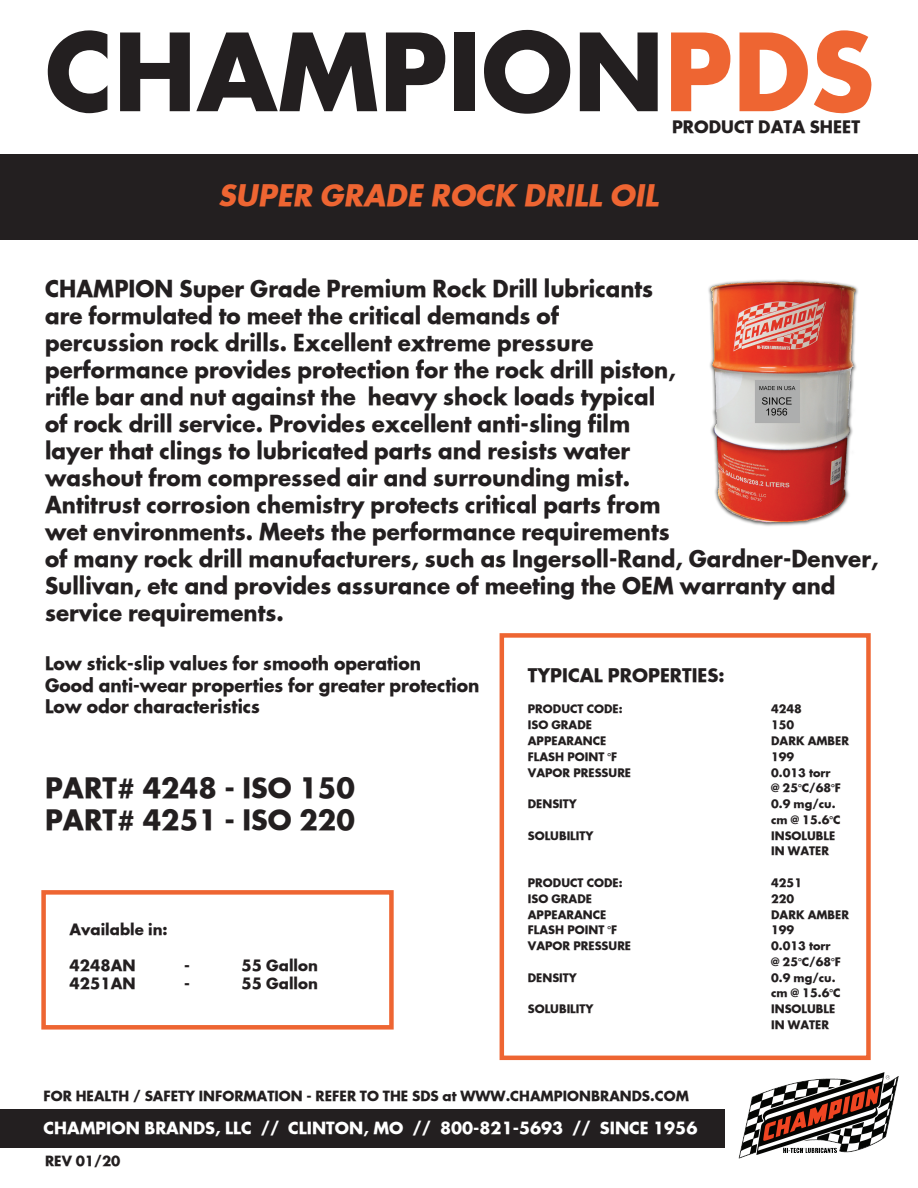
<style>
.page{position:relative;width:918px;height:1188px;background:#fff}
.page>*{position:absolute;margin:0;border:0;box-sizing:border-box;transform-origin:0 0}
.t1{font:700 104.55px "Modern";color:#231f20}
.t2{font:italic 700 28.5px "Modern";color:#ee6532}
.t3{font:700 27px/32.4px "Modern";color:#231f20}
.t4{font:700 22.5px/27px "Modern";color:#231f20;scale:.95 1}
.t5{font:700 18px/21.6px "Modern";color:#231f20;scale:.95 1}
.t6{font:700 18px "Modern";color:#231f20}
.t7{font:700 16.5px "Modern";color:#231f20}
.t8{font:700 16.05px "Modern";color:#fff}
.t9{font:700 15px "Modern";color:#231f20}
.t10{font:700 13.5px "Modern";color:#231f20}
.t11{font:700 11.25px/15.8px "Modern";color:#231f20}
.s1{color:#ee6532}
</style>
<div class="page">
<div style="left:0;top:155px;width:918px;height:85px;background:#231f20"></div>
<div style="left:0;top:1110px;width:725px;height:38px;background:#231f20"></div>
<div style="left:500px;top:633px;width:371px;height:427px;border:4px solid #ee6532"></div>
<div style="left:41px;top:890px;width:353px;height:140px;border:4px solid #ee6532"></div>
<img style="left:708px;top:279px;width:150px;height:247px">
<img style="left:729px;top:1044px;width:170px;height:115px">
<h1 class="t1" style="left:45px;top:20px;width:831px">CHAMPION<span class="s1">PDS</span></h1>
<p class="t7" style="left:672px;top:119px;width:190px">PRODUCT DATA SHEET</p>
<p class="t2" style="left:218px;top:182px;width:442px">SUPER GRADE ROCK DRILL OIL</p>
<p class="t4" style="left:45px;top:277px;width:879px">CHAMPION Super Grade Premium Rock Drill lubricants<br>are formulated to meet the critical demands of<br>percussion rock drills. Excellent extreme pressure<br>performance provides protection for the rock drill piston,<br>rifle bar and nut against the heavy shock loads typical<br>of rock drill service. Provides excellent anti-sling film<br>layer that clings to lubricated parts and resists water<br>washout from compressed air and surrounding mist.<br>Antitrust corrosion chemistry protects critical parts from<br>wet environments. Meets the performance requirements<br>of many rock drill manufacturers, such as Ingersoll-Rand, Gardner-Denver, Sullivan, etc and provides assurance of meeting the OEM warranty and service requirements.</p>
<p class="t5" style="left:45px;top:654px;width:459px">Low stick-slip values for smooth operation<br>Good anti-wear properties for greater protection<br>Low odor characteristics</p>
<p class="t6" style="left:528px;top:666px;width:199px">TYPICAL PROPERTIES:</p>
<p class="t11" style="left:528px;top:702px;width:96px">PRODUCT CODE:</p>
<p class="t11" style="left:771px;top:702px;width:32px">4248</p>
<p class="t11" style="left:528px;top:718px;width:66px">ISO GRADE</p>
<p class="t11" style="left:771px;top:718px;width:25px">150</p>
<p class="t11" style="left:528px;top:734px;width:80px">APPEARANCE</p>
<p class="t11" style="left:771px;top:734px;width:79px">DARK AMBER</p>
<p class="t11" style="left:528px;top:749px;width:91px">FLASH POINT °F</p>
<p class="t11" style="left:771px;top:749px;width:25px">199</p>
<p class="t11" style="left:528px;top:765px;width:105px">VAPOR PRESSURE</p>
<p class="t11" style="left:771px;top:765px;width:71px">0.013 torr @ 25°C/68°F</p>
<p class="t11" style="left:528px;top:797px;width:51px">DENSITY</p>
<p class="t11" style="left:771px;top:797px;width:71px">0.9 mg/cu. cm @ 15.6°C</p>
<p class="t11" style="left:528px;top:828px;width:67px">SOLUBILITY</p>
<p class="t11" style="left:771px;top:828px;width:66px">INSOLUBLE<br>IN WATER</p>
<p class="t11" style="left:528px;top:876px;width:96px">PRODUCT CODE:</p>
<p class="t11" style="left:771px;top:876px;width:32px">4251</p>
<p class="t11" style="left:528px;top:891px;width:66px">ISO GRADE</p>
<p class="t11" style="left:771px;top:891px;width:25px">220</p>
<p class="t11" style="left:528px;top:907px;width:80px">APPEARANCE</p>
<p class="t11" style="left:771px;top:907px;width:79px">DARK AMBER</p>
<p class="t11" style="left:528px;top:923px;width:91px">FLASH POINT °F</p>
<p class="t11" style="left:771px;top:923px;width:25px">199</p>
<p class="t11" style="left:528px;top:939px;width:105px">VAPOR PRESSURE</p>
<p class="t11" style="left:771px;top:939px;width:71px">0.013 torr @ 25°C/68°F</p>
<p class="t11" style="left:528px;top:970px;width:51px">DENSITY</p>
<p class="t11" style="left:771px;top:970px;width:71px">0.9 mg/cu. cm @ 15.6°C</p>
<p class="t11" style="left:528px;top:1002px;width:67px">SOLUBILITY</p>
<p class="t11" style="left:771px;top:1002px;width:66px">INSOLUBLE<br>IN WATER</p>
<p class="t3" style="left:45px;top:773px;width:311px">PART# 4248 - ISO 150<br>PART# 4251 - ISO 220</p>
<p class="t9" style="left:70px;top:922px;width:100px">Available in:</p>
<p class="t9" style="left:70px;top:958px;width:68px">4248AN</p>
<p class="t9" style="left:184px;top:958px;width:7px">-</p>
<p class="t9" style="left:241px;top:958px;width:78px">55 Gallon</p>
<p class="t9" style="left:70px;top:976px;width:68px">4251AN</p>
<p class="t9" style="left:184px;top:976px;width:7px">-</p>
<p class="t9" style="left:241px;top:976px;width:78px">55 Gallon</p>
<p class="t10" style="left:44px;top:1089px;width:647px">FOR HEALTH / SAFETY INFORMATION - REFER TO THE SDS at WWW.CHAMPIONBRANDS.COM</p>
<p class="t8" style="left:44px;top:1120px;width:655px">CHAMPION BRANDS, LLC // CLINTON, MO // 800-821-5693 // SINCE 1956</p>
<p class="t10" style="left:45px;top:1154px;width:77px">REV 01/20</p>
</div>
